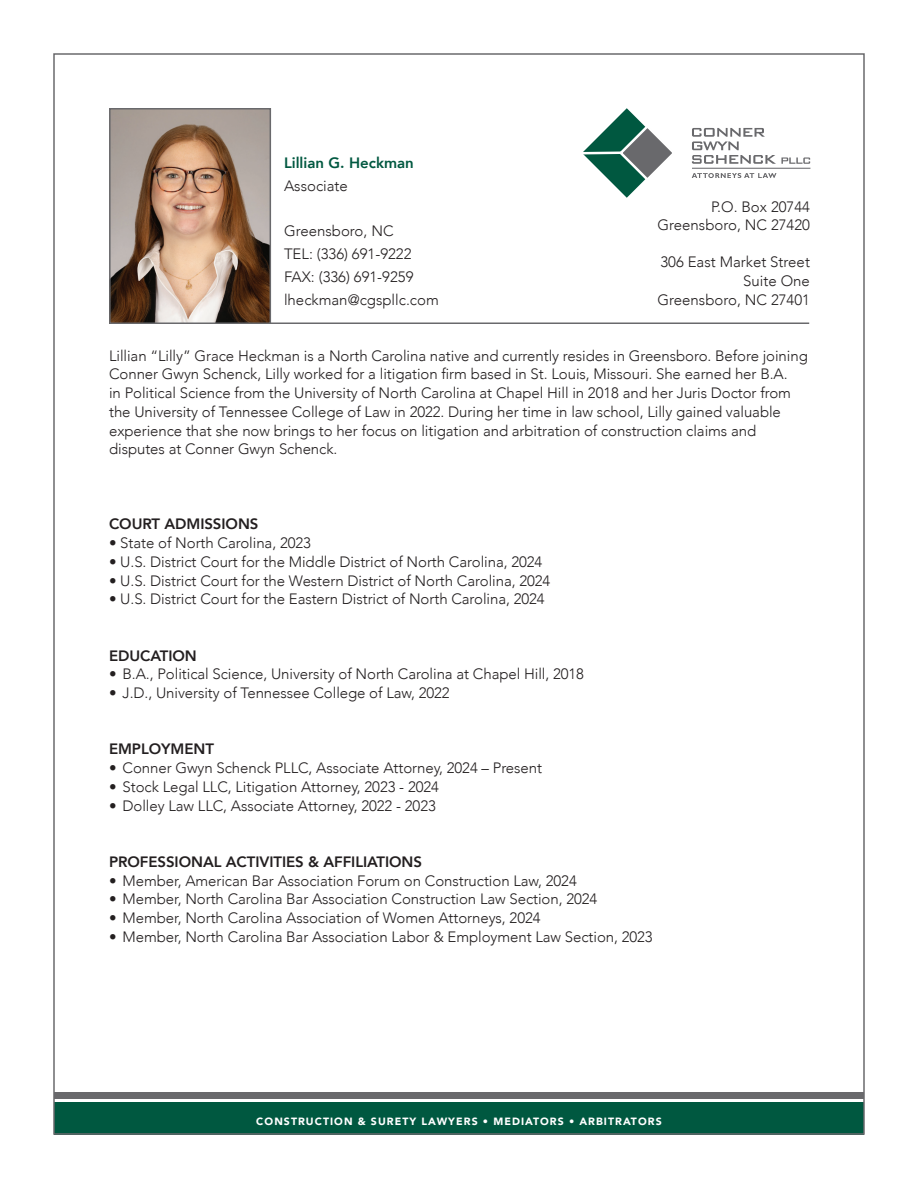
<style>
.page{position:relative;width:918px;height:1188px;background:#fff}
.page>*{position:absolute;margin:0;border:0;box-sizing:border-box;transform-origin:0 0}
.t1{font:300 15px/18.8px "Avenir";letter-spacing:-.005em;color:#231f20;text-align:right}
.t2{font:800 15px "Avenir";letter-spacing:-.005em;color:#231f20}
.t3{font:800 15px "Avenir";color:#005840}
.t4{font:900 10.5px "Avenir";letter-spacing:.1em;color:#fff}
</style>
<div class="page">
<div style="left:54px;top:1102px;width:810px;height:32px;background:#005840"></div>
<div style="left:54px;top:1093px;width:810px;height:6px;background:#69696c"></div>
<svg style="left:583px;top:108px;width:89px;height:90px"></svg>
<svg style="left:692px;top:173px;width:85px;height:5px"></svg>
<svg style="left:692px;top:128px;width:118px;height:36px"></svg>
<hr style="left:692px;top:168px;width:118px;height:1px;background:#636366">
<hr style="left:269px;top:322px;width:540px;height:2px;background:#69696c">
<img style="left:112px;top:111px;width:156px;height:210px">
<div style="left:109px;top:108px;width:162px;height:216px;border:2px solid #69696c"></div>
<p class="t3" style="left:284px;top:151px;width:131px">Lillian G. Heckman</p>
<p class="t1" style="left:284px;top:176px;width:65px">Associate</p>
<p class="t1" style="left:284px;top:220px;width:156px;line-height:22.8px;text-align:left">Greensboro, NC<br>TEL: (336) 691-9222<br>FAX: (336) 691-9259 lheckman@cgspllc.com</p>
<p class="t1" style="left:658px;top:197px;width:154px">P.O. Box 20744<br>Greensboro, NC 27420</p>
<p class="t1" style="left:658px;top:253px;width:154px">306 East Market Street<br>Suite One<br>Greensboro, NC 27401</p>
<p class="t1" style="left:109px;top:346px;width:700px;text-align:left">Lillian “Lilly” Grace Heckman is a North Carolina native and currently resides in Greensboro. Before joining Conner Gwyn Schenck, Lilly worked for a litigation firm based in St. Louis, Missouri. She earned her B.A.<br>in Political Science from the University of North Carolina at Chapel Hill in 2018 and her Juris Doctor from the University of Tennessee College of Law in 2022. During her time in law school, Lilly gained valuable experience that she now brings to her focus on litigation and arbitration of construction claims and disputes at Conner Gwyn Schenck.</p>
<p class="t2" style="left:109px;top:512px;width:151px">COURT ADMISSIONS</p>
<p class="t1" style="left:109px;top:534px;width:203px">• State of North Carolina, 2023</p>
<p class="t1" style="left:109px;top:552px;width:435px">• U.S. District Court for the Middle District of North Carolina, 2024</p>
<p class="t1" style="left:109px;top:571px;width:443px">• U.S. District Court for the Western District of North Carolina, 2024</p>
<p class="t1" style="left:109px;top:590px;width:437px">• U.S. District Court for the Eastern District of North Carolina, 2024</p>
<p class="t2" style="left:109px;top:644px;width:89px">EDUCATION</p>
<p class="t1" style="left:109px;top:665px;width:477px">• B.A., Political Science, University of North Carolina at Chapel Hill, 2018</p>
<p class="t1" style="left:109px;top:684px;width:342px">• J.D., University of Tennessee College of Law, 2022</p>
<p class="t2" style="left:109px;top:737px;width:106px">EMPLOYMENT</p>
<p class="t1" style="left:109px;top:759px;width:435px">• Conner Gwyn Schenck PLLC, Associate Attorney, 2024 – Present</p>
<p class="t1" style="left:109px;top:777px;width:331px">• Stock Legal LLC, Litigation Attorney, 2023 - 2024</p>
<p class="t1" style="left:109px;top:796px;width:328px">• Dolley Law LLC, Associate Attorney, 2022 - 2023</p>
<p class="t2" style="left:109px;top:850px;width:315px">PROFESSIONAL ACTIVITIES &amp; AFFILIATIONS</p>
<p class="t1" style="left:109px;top:871px;width:469px">• Member, American Bar Association Forum on Construction Law, 2024</p>
<p class="t1" style="left:109px;top:890px;width:490px">• Member, North Carolina Bar Association Construction Law Section, 2024</p>
<p class="t1" style="left:109px;top:909px;width:433px">• Member, North Carolina Association of Women Attorneys, 2024</p>
<p class="t1" style="left:109px;top:927px;width:545px">• Member, North Carolina Bar Association Labor &amp; Employment Law Section, 2023</p>
<p class="t4" style="left:256px;top:1112px;width:407px">CONSTRUCTION &amp; SURETY LAWYERS • MEDIATORS • ARBITRATORS</p>
</div>
